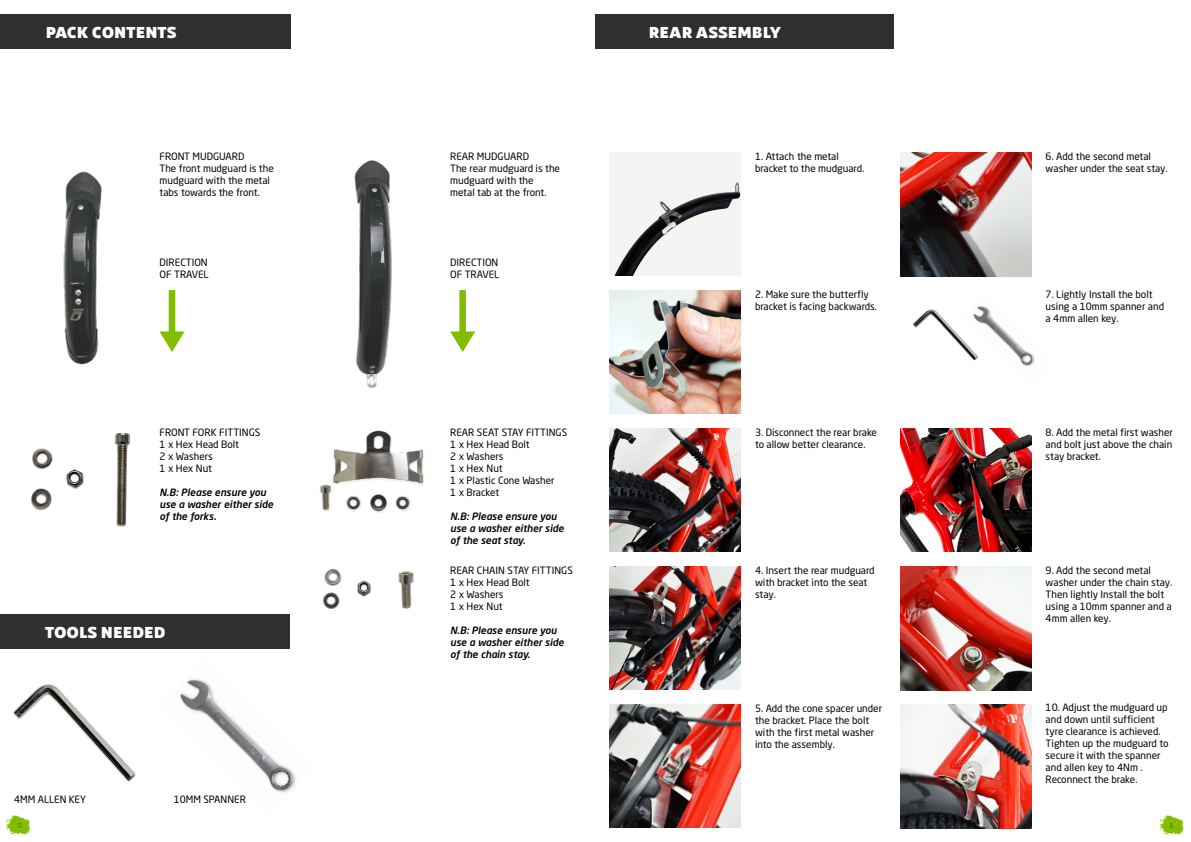
<style>
.page{position:relative;width:1191px;height:842px;background:#fff}
.page>*{position:absolute;margin:0;border:0;box-sizing:border-box;transform-origin:0 0}
.t1{font:900 16px "RNS Sanz";color:#fff}
.t2{font:10px/12px "Neo Sans Pro";color:#000}
.t3{font:italic 500 10px/12px "Neo Sans Pro";color:#000}
.t4{font:10px/12px "Neo Sans W1 G";color:#000}
.t5{font:300 7px "RNS Sanz";color:#2f2f2d}
</style>
<div class="page">
<svg style="left:1159px;top:815px;width:25px;height:20px"></svg>
<div style="left:0;top:14px;width:291px;height:34px;background:#2f2f2d"></div>
<div style="left:0;top:614px;width:290px;height:34px;background:#2f2f2d"></div>
<div style="left:596px;top:14px;width:298px;height:34px;background:#2f2f2d"></div>
<svg style="left:159px;top:290px;width:25px;height:62px"></svg>
<svg style="left:450px;top:290px;width:25px;height:62px"></svg>
<img style="left:609px;top:152px;width:132px;height:124px">
<img style="left:609px;top:290px;width:132px;height:124px">
<img style="left:981px;top:306px;width:54px;height:60px">
<img style="left:609px;top:704px;width:132px;height:124px">
<img style="left:320px;top:430px;width:104px;height:83px">
<img style="left:323px;top:568px;width:48px;height:41px">
<img style="left:31px;top:433px;width:99px;height:94px">
<img style="left:609px;top:428px;width:132px;height:124px">
<img style="left:609px;top:566px;width:132px;height:124px">
<img style="left:900px;top:152px;width:131px;height:124px">
<img style="left:900px;top:428px;width:131px;height:124px">
<svg style="left:6px;top:815px;width:25px;height:20px"></svg>
<img style="left:900px;top:567px;width:131px;height:123px">
<img style="left:900px;top:704px;width:131px;height:124px">
<img style="left:63px;top:171px;width:39px;height:194px">
<img style="left:354px;top:160px;width:38px;height:228px">
<img style="left:913px;top:306px;width:68px;height:55px">
<img style="left:13px;top:684px;width:123px;height:98px">
<img style="left:180px;top:679px;width:116px;height:114px">
<img style="left:398px;top:571px;width:16px;height:38px">
<h1 class="t1" style="left:46px;top:23px;width:132px">PACK CONTENTS</h1>
<h1 class="t1" style="left:649px;top:23px;width:134px">REAR ASSEMBLY</h1>
<p class="t2" style="left:159px;top:150px;width:116px">FRONT MUDGUARD<br>The front mudguard is the mudguard with the metal tabs towards the front.</p>
<p class="t2" style="left:450px;top:150px;width:111px">REAR MUDGUARD<br>The rear mudguard is the mudguard with the metal tab at the front.</p>
<p class="t2" style="left:755px;top:150px;width:111px">1. Attach the metal bracket to the mudguard.</p>
<p class="t4" style="left:159px;top:256px;width:51px">DIRECTION<br>OF TRAVEL</p>
<p class="t2" style="left:159px;top:426px;width:102px">FRONT FORK FITTINGS<br>1 x Hex Head Bolt<br>2 x Washers<br>1 x Hex Nut</p>
<p class="t3" style="left:159px;top:486px;width:115px">N.B: Please ensure you use a washer either side of the forks.</p>
<h1 class="t1" style="left:45px;top:623px;width:123px">TOOLS NEEDED</h1>
<p class="t4" style="left:14px;top:794px;width:73px">4MM ALLEN KEY</p>
<p class="t4" style="left:174px;top:794px;width:74px">10MM SPANNER</p>
<p class="t5" style="left:18px;top:821px;width:5px">2</p>
<p class="t4" style="left:450px;top:256px;width:51px">DIRECTION<br>OF TRAVEL</p>
<p class="t2" style="left:450px;top:426px;width:118px">REAR SEAT STAY FITTINGS<br>1 x Hex Head Bolt<br>2 x Washers<br>1 x Hex Nut<br>1 x Plastic Cone Washer<br>1 x Bracket</p>
<p class="t3" style="left:450px;top:510px;width:115px">N.B: Please ensure you use a washer either side of the seat stay.</p>
<p class="t2" style="left:450px;top:564px;width:124px">REAR CHAIN STAY FITTINGS<br>1 x Hex Head Bolt<br>2 x Washers<br>1 x Hex Nut</p>
<p class="t3" style="left:450px;top:624px;width:115px">N.B: Please ensure you use a washer either side of the chain stay.</p>
<p class="t2" style="left:755px;top:288px;width:124px">2. Make sure the butterfly bracket is facing backwards.</p>
<p class="t2" style="left:755px;top:426px;width:124px">3. Disconnect the rear brake to allow better clearance.</p>
<p class="t2" style="left:755px;top:564px;width:121px">4. Insert the rear mudguard with bracket into the seat stay.</p>
<p class="t2" style="left:755px;top:702px;width:129px">5. Add the cone spacer under the bracket. Place the bolt with the first metal washer into the assembly.</p>
<p class="t2" style="left:1045px;top:150px;width:124px">6. Add the second metal washer under the seat stay.</p>
<p class="t2" style="left:1045px;top:288px;width:120px">7. Lightly Install the bolt using a 10mm spanner and a 4mm allen key.</p>
<p class="t2" style="left:1045px;top:426px;width:129px;text-align:justify">8. Add the metal first washer and bolt just above the chain stay bracket.</p>
<p class="t2" style="left:1045px;top:564px;width:128px">9. Add the second metal washer under the chain stay.<br>Then lightly Install the bolt using a 10mm spanner and a<br>4mm allen key.</p>
<p class="t2" style="left:1045px;top:701px;width:124px">10. Adjust the mudguard up and down until sufficient tyre clearance is achieved.<br>Tighten up the mudguard to secure it with the spanner and allen key to 4Nm .<br>Reconnect the brake.</p>
<p class="t5" style="left:1169px;top:821px;width:5px">3</p>
</div>
